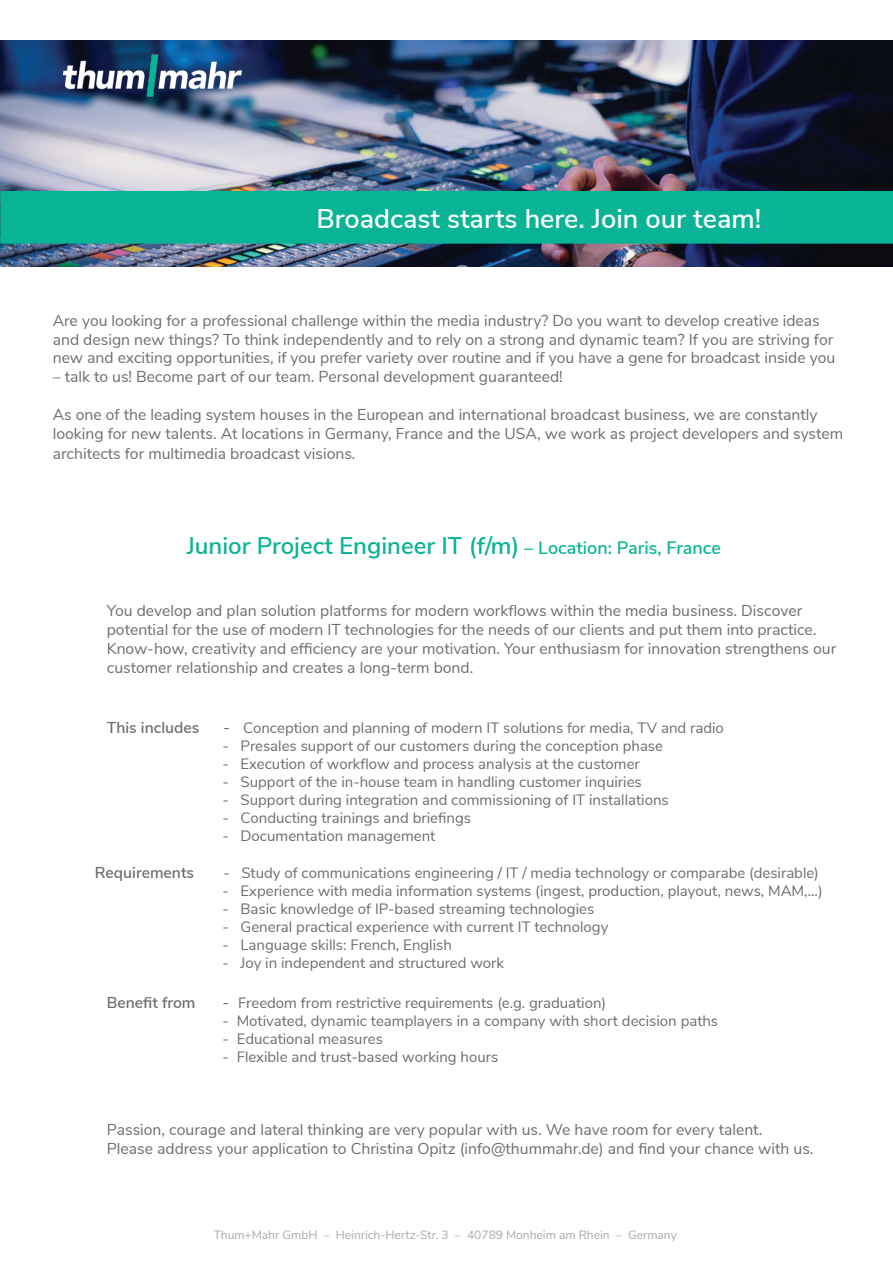
<style>
.page{position:relative;width:893px;height:1263px;background:#fff}
.page>*{position:absolute;margin:0;border:0;box-sizing:border-box;transform-origin:0 0}
.t1{font:600 27px "Nunito Sans";color:#fff}
.t2{font:600 24px "Nunito Sans";color:#09b395}
.t3{font:15.75px/18.9px "Nunito Sans";color:#6c6d70}
.t4{font:600 15.75px "Nunito Sans";color:#6c6d70}
.t5{font:15px "Nunito Sans";color:#6c6d70}
.t6{font:12px "Nunito Sans";color:#a8a9ad}
.s1{font-size:18px}
.s2{font-size:16.5px}
</style>
<div class="page">
<img style="left:0;top:41px;width:893px;height:226px">
<img style="left:53px;top:54px;width:194px;height:47px">
<div style="left:0;top:191px;width:893px;height:53px;background:#09b395"></div>
<h1 class="t1" style="left:317px;top:198px;width:446px">Broadcast starts here. Join our team!</h1>
<p class="t3" style="left:53px;top:310px;width:784px">Are you looking for a professional challenge within the media industry? Do you want to develop creative ideas and design new things? To think independently and to rely on a strong and dynamic team? If you are striving for new and exciting opportunities, if you prefer variety over routine and if you have a gene for broadcast inside you</p>
<p class="t3" style="left:53px;top:366px;width:512px">– talk to us! Become part of our team. Personal development guaranteed!</p>
<p class="t3" style="left:53px;top:404px;width:792px;line-height:19.4px">As one of the leading system houses in the European and international broadcast business, we are constantly looking for new talents. At locations in Germany, France and the USA, we work as project developers and system architects for multimedia broadcast visions.</p>
<h2 class="t2" style="left:187px;top:528px;width:536px">Junior Project Engineer IT (f/m) <span class="s1">– Location: Paris, France</span></h2>
<p class="t3" style="left:107px;top:600px;width:731px">You develop and plan solution platforms for modern workflows within the media business. Discover potential for the use of modern IT technologies for the needs of our clients and put them into practice.<br>Know-how, creativity and efficiency are your motivation. Your enthusiasm for innovation strengthens our customer relationship and creates a long-term bond.</p>
<p class="t4" style="left:107px;top:715px;width:94px">This includes</p>
<p class="t5" style="left:223px;top:716px;width:502px"><span class="s2">-</span> Conception and planning of modern IT solutions for media, TV and radio</p>
<p class="t5" style="left:223px;top:734px;width:442px">- Presales support of our customers during the conception phase</p>
<p class="t5" style="left:223px;top:752px;width:419px">- Execution of workflow and process analysis at the customer</p>
<p class="t5" style="left:223px;top:770px;width:421px">- Support of the in-house team in handling customer inquiries</p>
<p class="t5" style="left:223px;top:788px;width:448px">- Support during integration and commissioning of IT installations</p>
<p class="t5" style="left:223px;top:806px;width:250px">- Conducting trainings and briefings</p>
<p class="t5" style="left:223px;top:824px;width:214px">- Documentation management</p>
<p class="t4" style="left:95px;top:861px;width:101px">Requirements</p>
<p class="t5" style="left:223px;top:862px;width:597px">- Study of communications engineering / IT / media technology or comparabe (desirable)</p>
<p class="t5" style="left:223px;top:880px;width:602px">- Experience with media information systems (ingest, production, playout, news, MAM,...)</p>
<p class="t5" style="left:223px;top:898px;width:373px">- Basic knowledge of IP-based streaming technologies</p>
<p class="t5" style="left:223px;top:916px;width:387px">- General practical experience with current IT technology</p>
<p class="t5" style="left:223px;top:934px;width:231px">- Language skills: French, English</p>
<p class="t5" style="left:223px;top:952px;width:283px">- Joy in independent and structured work</p>
<p class="t4" style="left:107px;top:991px;width:90px">Benefit from</p>
<p class="t5" style="left:223px;top:992px;width:385px"><span class="s2">-</span> Freedom from restrictive requirements (e.g. graduation)</p>
<p class="t5" style="left:223px;top:1010px;width:497px">- Motivated, dynamic teamplayers in a company with short decision paths</p>
<p class="t5" style="left:223px;top:1028px;width:162px">- Educational measures</p>
<p class="t5" style="left:223px;top:1046px;width:277px">- Flexible and trust-based working hours</p>
<p class="t3" style="left:107px;top:1119px;width:708px">Passion, courage and lateral thinking are very popular with us. We have room for every talent.<br>Please address your application to Christina Opitz (info@thummahr.de) and find your chance with us.</p>
<p class="t6" style="left:214px;top:1226px;width:465px">Thum+Mahr GmbH – Heinrich-Hertz-Str. 3 – 40789 Monheim am Rhein – Germany</p>
</div>
